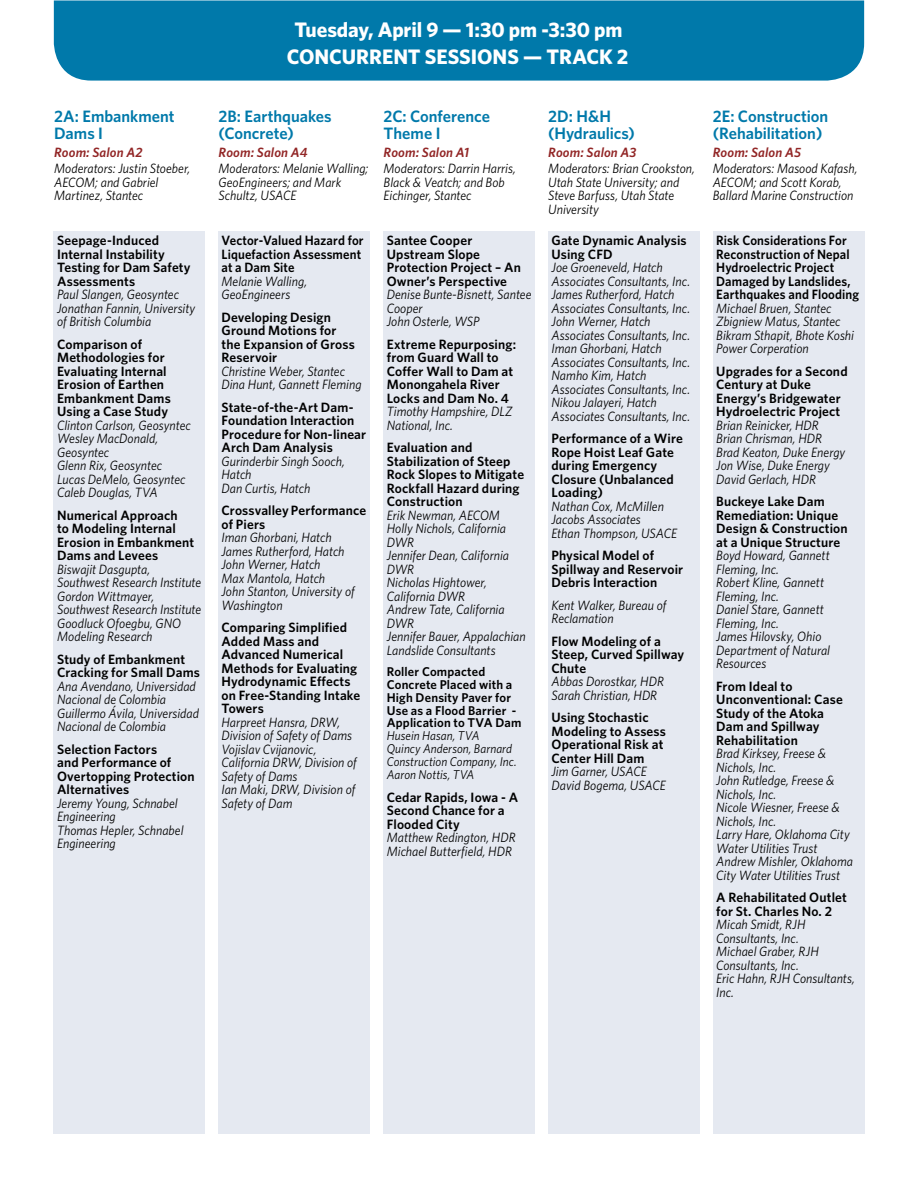
<style>
.page{position:relative;width:918px;height:1188px;background:#fff}
.page>*{position:absolute;margin:0;border:0;box-sizing:border-box;transform-origin:0 0}
.t1{font:700 21px/27px "Whitney";letter-spacing:-.005em;color:#fff;text-align:center}
.t2{font:600 16.5px/16.5px "Whitney";color:#0079aa}
.t3{font:italic 13.5px/13.5px "Whitney";color:#000;scale:.95 1}
.t4{font:600 13.5px/13.5px "Whitney";letter-spacing:.01em;color:#000}
.t5{font:600 13.5px/13.5px "Whitney";letter-spacing:.01em;color:#000;scale:.95 1}
.t6{font:italic 600 13.5px "Whitney";letter-spacing:.01em;color:#922626}
.t7{font:600 12.75px/12.8px "Whitney";letter-spacing:.01em;color:#000}
.t8{font:italic 12.75px/13px "Whitney";letter-spacing:.005em;color:#000;scale:.95 1}
</style>
<div class="page">
<div style="left:54px;top:231px;width:151px;height:903px;background:#e5e9f1"></div>
<div style="left:54px;top:0;width:810px;height:81px;background:#0079aa"></div>
<div style="left:218px;top:231px;width:151px;height:903px;background:#e5e9f1"></div>
<div style="left:384px;top:231px;width:151px;height:903px;background:#e5e9f1"></div>
<div style="left:548px;top:231px;width:151px;height:903px;background:#e5e9f1"></div>
<div style="left:713px;top:231px;width:151px;height:903px;background:#e5e9f1"></div>
<h1 class="t1" style="left:287px;top:16px;width:343px">Tuesday, April 9 — 1:30 pm -3:30 pm<br>CONCURRENT SESSIONS — TRACK 2</h1>
<p class="t2" style="left:54px;top:108px;width:122px">2A: Embankment<br>Dams I</p>
<p class="t6" style="left:54px;top:143px;width:90px">Room: Salon A2</p>
<p class="t3" style="left:54px;top:162px;width:145px">Moderators: Justin Stoeber,<br>AECOM; and Gabriel<br>Martinez, Stantec</p>
<p class="t4" style="left:57px;top:233px;width:135px">Seepage-Induced<br>Internal Instability<br>Testing for Dam Safety<br>Assessments</p>
<p class="t3" style="left:57px;top:287px;width:147px">Paul Slangen, Geosyntec<br>Jonathan Fannin, University of British Columbia</p>
<p class="t4" style="left:57px;top:337px;width:115px">Comparison of<br>Methodologies for<br>Evaluating Internal<br>Erosion of Earthen<br>Embankment Dams<br>Using a Case Study</p>
<p class="t3" style="left:57px;top:418px;width:142px">Clinton Carlson, Geosyntec<br>Wesley MacDonald,<br>Geosyntec<br>Glenn Rix, Geosyntec<br>Lucas DeMelo, Geosyntec<br>Caleb Douglas, TVA</p>
<p class="t4" style="left:57px;top:508px;width:139px">Numerical Approach<br>to Modeling Internal<br>Erosion in Embankment<br>Dams and Levees</p>
<p class="t3" style="left:57px;top:562px;width:153px">Biswajit Dasgupta,<br>Southwest Research Institute<br>Gordon Wittmayer,<br>Southwest Research Institute<br>Goodluck Ofoegbu, GNO<br>Modeling Research</p>
<p class="t4" style="left:57px;top:652px;width:144px">Study of Embankment<br>Cracking for Small Dams</p>
<p class="t3" style="left:57px;top:679px;width:151px">Ana Avendano, Universidad<br>Nacional de Colombia<br>Guillermo Ávila, Universidad<br>Nacional de Colombia</p>
<p class="t4" style="left:57px;top:742px;width:139px">Selection Factors<br>and Performance of<br>Overtopping Protection<br>Alternatives</p>
<p class="t3" style="left:57px;top:796px;width:135px">Jeremy Young, Schnabel<br>Engineering<br>Thomas Hepler, Schnabel<br>Engineering</p>
<p class="t2" style="left:219px;top:108px;width:115px">2B: Earthquakes (Concrete)</p>
<p class="t6" style="left:219px;top:143px;width:90px">Room: Salon A4</p>
<p class="t3" style="left:219px;top:162px;width:159px">Moderators: Melanie Walling;<br>GeoEngineers; and Mark<br>Schultz, USACE</p>
<p class="t5" style="left:221px;top:233px;width:151px">Vector-Valued Hazard for<br>Liquefaction Assessment at a Dam Site</p>
<p class="t3" style="left:221px;top:274px;width:92px">Melanie Walling,<br>GeoEngineers</p>
<p class="t4" style="left:221px;top:310px;width:135px">Developing Design<br>Ground Motions for the Expansion of Gross<br>Reservoir</p>
<p class="t3" style="left:221px;top:364px;width:149px">Christine Weber, Stantec<br>Dina Hunt, Gannett Fleming</p>
<p class="t4" style="left:221px;top:400px;width:146px">State-of-the-Art Dam-<br>Foundation Interaction<br>Procedure for Non-linear<br>Arch Dam Analysis</p>
<p class="t3" style="left:221px;top:454px;width:131px">Gurinderbir Singh Sooch,<br>Hatch<br>Dan Curtis, Hatch</p>
<p class="t4" style="left:221px;top:503px;width:146px">Crossvalley Performance of Piers</p>
<p class="t3" style="left:221px;top:530px;width:142px">Iman Ghorbani, Hatch<br>James Rutherford, Hatch<br>John Werner, Hatch<br>Max Mantola, Hatch<br>John Stanton, University of<br>Washington</p>
<p class="t4" style="left:221px;top:620px;width:140px">Comparing Simplified<br>Added Mass and<br>Advanced Numerical<br>Methods for Evaluating<br>Hydrodynamic Effects on Free-Standing Intake<br>Towers</p>
<p class="t3" style="left:221px;top:715px;width:144px">Harpreet Hansra, DRW,<br>Division of Safety of Dams<br>Vojislav Cvijanovic,<br>California DRW, Division of<br>Safety of Dams<br>Ian Maki, DRW, Division of<br>Safety of Dam</p>
<p class="t2" style="left:384px;top:108px;width:108px">2C: Conference<br>Theme I</p>
<p class="t6" style="left:384px;top:143px;width:87px">Room: Salon A1</p>
<p class="t3" style="left:384px;top:162px;width:141px">Moderators: Darrin Harris,<br>Black &amp; Veatch; and Bob<br>Eichinger, Stantec</p>
<p class="t4" style="left:387px;top:233px;width:136px">Santee Cooper<br>Upstream Slope<br>Protection Project – An<br>Owner’s Perspective</p>
<p class="t3" style="left:387px;top:287px;width:154px">Denise Bunte-Bisnett, Santee<br>Cooper<br>John Osterle, WSP</p>
<p class="t4" style="left:387px;top:337px;width:131px">Extreme Repurposing: from Guard Wall to<br>Coffer Wall to Dam at<br>Monongahela River<br>Locks and Dam No. 4</p>
<p class="t3" style="left:387px;top:404px;width:134px">Timothy Hampshire, DLZ<br>National, Inc.</p>
<p class="t4" style="left:387px;top:440px;width:139px">Evaluation and<br>Stabilization of Steep<br>Rock Slopes to Mitigate<br>Rockfall Hazard during<br>Construction</p>
<p class="t3" style="left:387px;top:508px;width:148px">Erik Newman, AECOM<br>Holly Nichols, California<br>DWR<br>Jennifer Dean, California<br>DWR<br>Nicholas Hightower,<br>California DWR<br>Andrew Tate, California<br>DWR<br>Jennifer Bauer, Appalachian<br>Landslide Consultants</p>
<p class="t7" style="left:387px;top:665px;width:136px">Roller Compacted<br>Concrete Placed with a<br>High Density Paver for<br>Use as a Flood Barrier -<br>Application to TVA Dam</p>
<p class="t8" style="left:387px;top:729px;width:138px">Husein Hasan, TVA<br>Quincy Anderson, Barnard<br>Construction Company, Inc.<br>Aaron Nottis, TVA</p>
<p class="t4" style="left:387px;top:790px;width:133px">Cedar Rapids, Iowa - A<br>Second Chance for a<br>Flooded City</p>
<p class="t3" style="left:387px;top:830px;width:137px">Matthew Redington, HDR<br>Michael Butterfield, HDR</p>
<p class="t2" style="left:548px;top:108px;width:88px">2D: H&amp;H (Hydraulics)</p>
<p class="t6" style="left:548px;top:143px;width:90px">Room: Salon A3</p>
<p class="t3" style="left:548px;top:162px;width:156px">Moderators: Brian Crookston,<br>Utah State University; and<br>Steve Barfuss, Utah State<br>University</p>
<p class="t4" style="left:551px;top:233px;width:137px">Gate Dynamic Analysis<br>Using CFD</p>
<p class="t3" style="left:551px;top:260px;width:147px">Joe Groeneveld, Hatch<br>Associates Consultants, Inc.<br>James Rutherford, Hatch<br>Associates Consultants, Inc.<br>John Werner, Hatch<br>Associates Consultants, Inc.<br>Iman Ghorbani, Hatch<br>Associates Consultants, Inc.<br>Namho Kim, Hatch<br>Associates Consultants, Inc.<br>Nikou Jalayeri, Hatch<br>Associates Consultants, Inc.</p>
<p class="t4" style="left:551px;top:431px;width:133px">Performance of a Wire<br>Rope Hoist Leaf Gate during Emergency<br>Closure (Unbalanced<br>Loading)</p>
<p class="t3" style="left:551px;top:499px;width:134px">Nathan Cox, McMillen<br>Jacobs Associates<br>Ethan Thompson, USACE</p>
<p class="t4" style="left:551px;top:548px;width:133px">Physical Model of<br>Spillway and Reservoir<br>Debris Interaction</p>
<p class="t3" style="left:551px;top:598px;width:122px">Kent Walker, Bureau of<br>Reclamation</p>
<p class="t4" style="left:551px;top:634px;width:134px">Flow Modeling of a<br>Steep, Curved Spillway<br>Chute</p>
<p class="t3" style="left:551px;top:674px;width:120px">Abbas Dorostkar, HDR<br>Sarah Christian, HDR</p>
<p class="t4" style="left:551px;top:710px;width:116px">Using Stochastic<br>Modeling to Assess<br>Operational Risk at<br>Center Hill Dam</p>
<p class="t3" style="left:551px;top:764px;width:122px">Jim Garner, USACE<br>David Bogema, USACE</p>
<p class="t2" style="left:713px;top:108px;width:117px">2E: Construction (Rehabilitation)</p>
<p class="t6" style="left:713px;top:143px;width:90px">Room: Salon A5</p>
<p class="t3" style="left:713px;top:162px;width:154px">Moderators: Masood Kafash,<br>AECOM; and Scott Korab,<br>Ballard Marine Construction</p>
<p class="t5" style="left:716px;top:233px;width:152px">Risk Considerations For<br>Reconstruction of Nepal<br>Hydroelectric Project<br>Damaged by Landslides,<br>Earthquakes and Flooding</p>
<p class="t3" style="left:716px;top:301px;width:147px">Michael Bruen, Stantec<br>Zbigniew Matus, Stantec<br>Bikram Sthapit, Bhote Koshi<br>Power Corperation</p>
<p class="t4" style="left:716px;top:364px;width:133px">Upgrades for a Second<br>Century at Duke<br>Energy’s Bridgewater<br>Hydroelectric Project</p>
<p class="t3" style="left:716px;top:418px;width:137px">Brian Reinicker, HDR<br>Brian Chrisman, HDR<br>Brad Keaton, Duke Energy<br>Jon Wise, Duke Energy<br>David Gerlach, HDR</p>
<p class="t4" style="left:716px;top:494px;width:133px">Buckeye Lake Dam<br>Remediation: Unique<br>Design &amp; Construction at a Unique Structure</p>
<p class="t3" style="left:716px;top:548px;width:121px">Boyd Howard, Gannett<br>Fleming, Inc.<br>Robert Kline, Gannett<br>Fleming, Inc.<br>Daniel Stare, Gannett<br>Fleming, Inc.<br>James Hilovsky, Ohio<br>Department of Natural<br>Resources</p>
<p class="t4" style="left:716px;top:679px;width:128px">From Ideal to<br>Unconventional: Case<br>Study of the Atoka<br>Dam and Spillway<br>Rehabilitation</p>
<p class="t3" style="left:716px;top:746px;width:146px">Brad Kirksey, Freese &amp;<br>Nichols, Inc.<br>John Rutledge, Freese &amp;<br>Nichols, Inc.<br>Nicole Wiesner, Freese &amp;<br>Nichols, Inc.<br>Larry Hare, Oklahoma City<br>Water Utilities Trust<br>Andrew Mishler, Oklahoma<br>City Water Utilities Trust</p>
<p class="t4" style="left:716px;top:890px;width:132px">A Rehabilitated Outlet for St. Charles No. 2</p>
<p class="t3" style="left:716px;top:917px;width:148px">Micah Smidt, RJH<br>Consultants, Inc.<br>Michael Graber, RJH<br>Consultants, Inc.<br>Eric Hahn, RJH Consultants,<br>Inc.</p>
</div>
